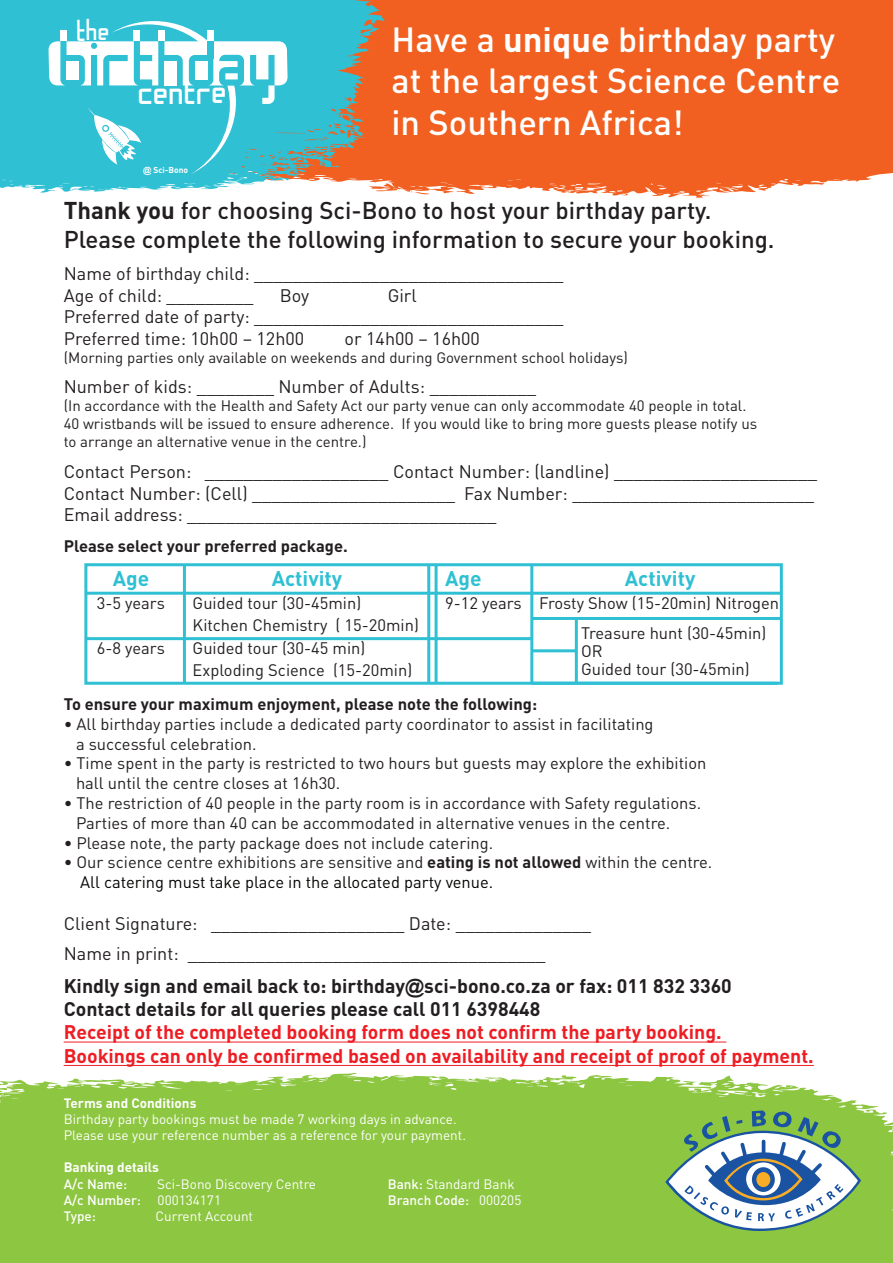
<style>
.page{position:relative;width:893px;height:1263px;background:#fff}
.page>*{position:absolute;margin:0;border:0;box-sizing:border-box;transform-origin:0 0}
.t1{font:49.05px "Banana";color:#fff}
.t2{font:37.65px "Banana";color:#fff}
.t3{font:500 34.5px/41.4px "DIN Pro";color:#fff}
.t4{font:500 24px/28.8px "DIN Pro";color:#231f20}
.t5{font:700 21px "DIN Pro";color:#2fc0d4}
.t6{font:700 19.5px/23.4px "DIN Pro";color:#ee1d23}
.t7{font:700 19.5px/23.4px "DIN Pro";color:#231f20}
.t8{font:18px/21.6px "DIN Pro";color:#231f20}
.t9{font:16.5px/19.8px "DIN Pro";color:#231f20}
.t10{font:700 16.5px "DIN Pro";color:#231f20}
.t11{font:15px/18px "DIN Pro";color:#231f20}
.t12{font:13.5px/16.2px "DIN Pro";color:#fff}
.t13{font:500 13.5px "DIN Pro";color:#fff}
.t14{font:700 13.5px "DIN Pro";color:#fff}
.t15{font:700 8.55px "DIN Pro";color:#fff}
.s1{font-family:"Arial"}
.s2{font-weight:700}
.s3{color:#040503}
.s4{font-weight:500}
.s5{font-weight:400}
</style>
<div class="page">
<div style="left:385px;top:0;width:508px;height:198px;background:#f16021"></div>
<svg style="left:0;top:0;width:385px;height:193px;background:#61b4b8"></svg>
<svg style="left:49px;top:21px;width:239px;height:153px"></svg>
<div style="left:207px;top:41px;width:6px;height:18px;background:#2fc0d4"></div>
<svg style="left:0;top:1073px;width:893px;height:190px;background:#94c94d"></svg>
<svg style="left:665px;top:1110px;width:196px;height:121px"></svg>
<hr style="left:64px;top:1041px;width:662px;height:1px;background:#ee1d23">
<hr style="left:64px;top:1065px;width:750px;height:1px;background:#ee1d23">
<div style="left:84px;top:563px;width:699px;height:122px;border:3px solid #2fc0d4"></div>
<hr style="left:86px;top:637px;width:446px;height:3px;background:#2fc0d4">
<hr style="left:183px;top:565px;width:3px;height:118px;background:#2fc0d4">
<hr style="left:427px;top:565px;width:3px;height:118px;background:#2fc0d4">
<hr style="left:435px;top:565px;width:3px;height:118px;background:#2fc0d4">
<hr style="left:530px;top:565px;width:3px;height:118px;background:#2fc0d4">
<hr style="left:531px;top:682px;width:247px;height:3px;background:#2fc0d4">
<hr style="left:86px;top:592px;width:695px;height:3px;background:#2fc0d4">
<hr style="left:531px;top:617px;width:250px;height:3px;background:#2fc0d4">
<hr style="left:532px;top:649px;width:44px;height:3px;background:#2fc0d4">
<hr style="left:575px;top:618px;width:3px;height:65px;background:#2fc0d4">
<h2 class="t2" style="left:78px;top:5px;width:34px">the</h2>
<h1 class="t1" style="left:139px;top:58px;width:90px">centre</h1>
<p class="t15" style="left:143px;top:165px;width:47px"><span class="s1">@</span> Sci-Bono</p>
<h3 class="t3" style="left:392px;top:17px;width:450px">Have a <span class="s2">unique</span> birthday party at the largest Science Centre in Southern Africa!</h3>
<h3 class="t4" style="left:64px;top:195px;width:712px"><span class="s2">Thank you</span> for choosing Sci-Bono to host your birthday party.<br>Please complete the following information to secure your booking.</h3>
<p class="t8" style="left:64px;top:262px;width:501px">Name of birthday child: ________________________________<br>Age of child: _________</p>
<p class="t8" style="left:64px;top:284px;width:501px;text-indent:324px">Girl<br>Preferred date of party: ________________________________<br>Preferred time: 10h00 – 12h00</p>
<p class="t8" style="left:280px;top:284px;width:31px">Boy</p>
<p class="t8" style="left:345px;top:327px;width:137px">or 14h00 – 16h00</p>
<p class="t11" style="left:64px;top:348px;width:566px">(Morning parties only available on weekends and during Government school holidays)</p>
<p class="t8" style="left:64px;top:375px;width:474px">Number of kids: ________ Number of Adults: ___________</p>
<p class="t11" style="left:64px;top:396px;width:695px">(In accordance with the Health and Safety Act our party venue can only accommodate 40 people in total.<br>40 wristbands will be issued to ensure adherence. If you would like to bring more guests please notify us to arrange an alternative venue in the centre.)</p>
<p class="t8" style="left:64px;top:460px;width:755px">Contact Person: ___________________ Contact Number: (landline) _____________________<br>Contact Number: (Cell) _____________________ Fax Number: _________________________<br>Email address: ________________________________</p>
<p class="t10" style="left:64px;top:534px;width:286px">Please select your preferred package.</p>
<p class="t5" style="left:113px;top:564px;width:38px">Age</p>
<p class="t9" style="left:97px;top:592px;width:69px">3-5 years</p>
<p class="t9" style="left:97px;top:637px;width:69px">6-8 years</p>
<p class="t5" style="left:272px;top:564px;width:72px">Activity</p>
<p class="t9" style="left:193px;top:591px;width:228px;line-height:22.5px">Guided tour (30-45min)<br>Kitchen Chemistry ( 15-20min)<br>Guided tour (30-45 min)<br>Exploding Science (15-20min)</p>
<p class="t5" style="left:445px;top:564px;width:38px">Age</p>
<p class="t9" style="left:445px;top:592px;width:78px">9-12 years</p>
<p class="t5" style="left:625px;top:564px;width:72px">Activity</p>
<p class="t9" style="left:539px;top:592px;width:242px">Frosty Show (15-20min) Nitrogen</p>
<p class="t9" style="left:581px;top:623px;width:187px;line-height:18px">Treasure hunt (30-45min)<br>OR<br>Guided tour (30-45min)</p>
<p class="t10" style="left:64px;top:693px;width:475px">To ensure your maximum enjoyment, please note the following:</p>
<p class="t9" style="left:76px;top:713px;width:579px;text-indent:-12px">• All birthday parties include a dedicated party coordinator to assist in facilitating a successful celebration.</p>
<p class="t9" style="left:76px;top:753px;width:632px;text-indent:-12px">• Time spent in the party is restricted to two hours but guests may explore the exhibition hall until the centre closes at 16h30.</p>
<p class="t9" style="left:76px;top:792px;width:627px;text-indent:-12px">• The restriction of 40 people in the party room is in accordance with Safety regulations.<br>Parties of more than 40 can be accommodated in alternative venues in the centre.</p>
<p class="t9" style="left:64px;top:832px;width:431px">• Please note, the party package does not include catering.</p>
<p class="t9" style="left:80px;top:852px;width:634px;text-indent:-16px">• Our science centre exhibitions are sensitive and <span class="s2">eating is not allowed</span> within the centre.<br><span class="s3">All catering must take place in the allocated party venue.</span></p>
<p class="t8" style="left:64px;top:907px;width:529px;line-height:30.6px">Client Signature: ____________________ Date: ______________<br>Name in print: _____________________________________</p>
<p class="t7" style="left:64px;top:973px;width:670px">Kindly sign and email back to: birthday<span class="s1">@</span>sci-bono.co.za or fax: 011 832 3360<br>Contact details for all queries please call 011 6398448</p>
<p class="t6" style="left:64px;top:1020px;width:752px">Receipt of the completed booking form does not confirm the party booking.<br>Bookings can only be confirmed based on availability and receipt of proof of payment.</p>
<p class="t14" style="left:64px;top:1093px;width:134px">Terms and Conditions</p>
<p class="t12" style="left:64px;top:1110px;width:404px">Birthday party bookings must be made 7 working days in advance.<br>Please use your reference number as a reference for your payment.</p>
<p class="t14" style="left:64px;top:1158px;width:97px">Banking details</p>
<p class="t13" style="left:64px;top:1174px;width:65px">A/c Name:</p>
<p class="t12" style="left:157px;top:1175px;width:160px">Sci-Bono Discovery Centre</p>
<p class="t12" style="left:388px;top:1175px;width:128px"><span class="s4">Bank:</span> Standard Bank</p>
<p class="t13" style="left:64px;top:1191px;width:159px">A/c Number: <span class="s5">000134171</span></p>
<p class="t13" style="left:388px;top:1191px;width:135px">Branch Code: <span class="s5">000205</span></p>
<p class="t13" style="left:64px;top:1207px;width:34px">Type:</p>
<p class="t12" style="left:156px;top:1207px;width:99px">Current Account</p>
</div>
